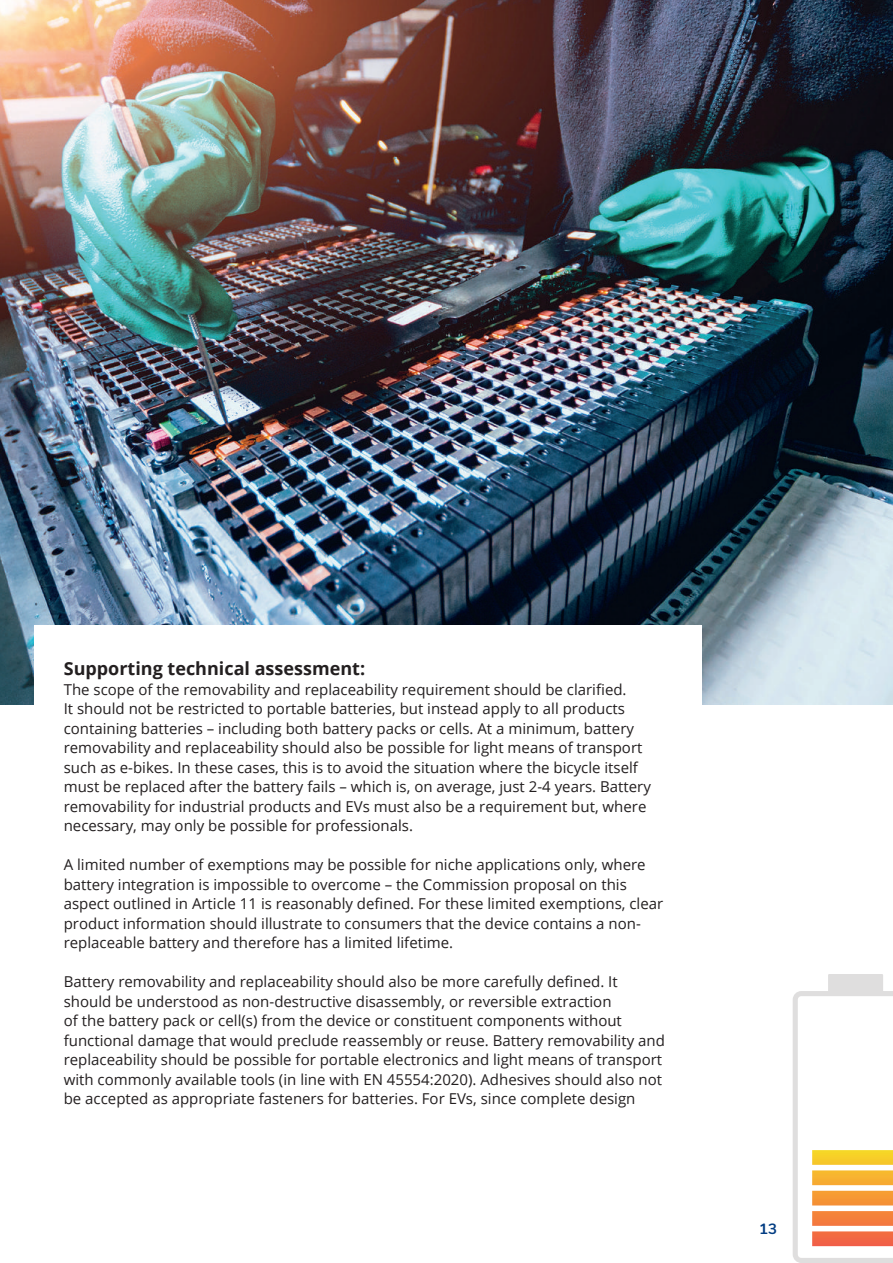
<style>
.page{position:relative;width:893px;height:1263px;background:#fff}
.page>*{position:absolute;margin:0;border:0;box-sizing:border-box;transform-origin:0 0}
.t1{font:700 18px "Open Sans";color:#231f20}
.t2{font:15px/19.5px "Open Sans";color:#231f20}
.t3{font:700 15px "Nunito";color:#033d83}
</style>
<div class="page">
<svg style="left:793px;top:974px;width:100px;height:289px"></svg>
<div style="left:809px;top:1004px;width:84px;height:143px;background:#fff"></div>
<img style="left:0;top:0;width:893px;height:705px">
<div style="left:34px;top:625px;width:668px;height:153px;background:#fff"></div>
<p class="t1" style="left:64px;top:656px;width:303px">Supporting technical assessment:</p>
<p class="t2" style="left:64px;top:679px;width:589px">The scope of the removability and replaceability requirement should be clarified.<br>It should not be restricted to portable batteries, but instead apply to all products containing batteries – including both battery packs or cells. At a minimum, battery removability and replaceability should also be possible for light means of transport such as e-bikes. In these cases, this is to avoid the situation where the bicycle itself must be replaced after the battery fails – which is, on average, just 2-4 years. Battery removability for industrial products and EVs must also be a requirement but, where necessary, may only be possible for professionals.</p>
<p class="t2" style="left:64px;top:854px;width:601px">A limited number of exemptions may be possible for niche applications only, where battery integration is impossible to overcome – the Commission proposal on this aspect outlined in Article 11 is reasonably defined. For these limited exemptions, clear product information should illustrate to consumers that the device contains a non&shy;replaceable battery and therefore has a limited lifetime.</p>
<p class="t2" style="left:64px;top:971px;width:603px">Battery removability and replaceability should also be more carefully defined. It should be understood as non-destructive disassembly, or reversible extraction<br>of the battery pack or cell(s) from the device or constituent components without functional damage that would preclude reassembly or reuse. Battery removability and replaceability should be possible for portable electronics and light means of transport with commonly available tools (in line with EN 45554:2020). Adhesives should also not be accepted as appropriate fasteners for batteries. For EVs, since complete design</p>
<p class="t3" style="left:759px;top:1218px;width:20px">13</p>
</div>
